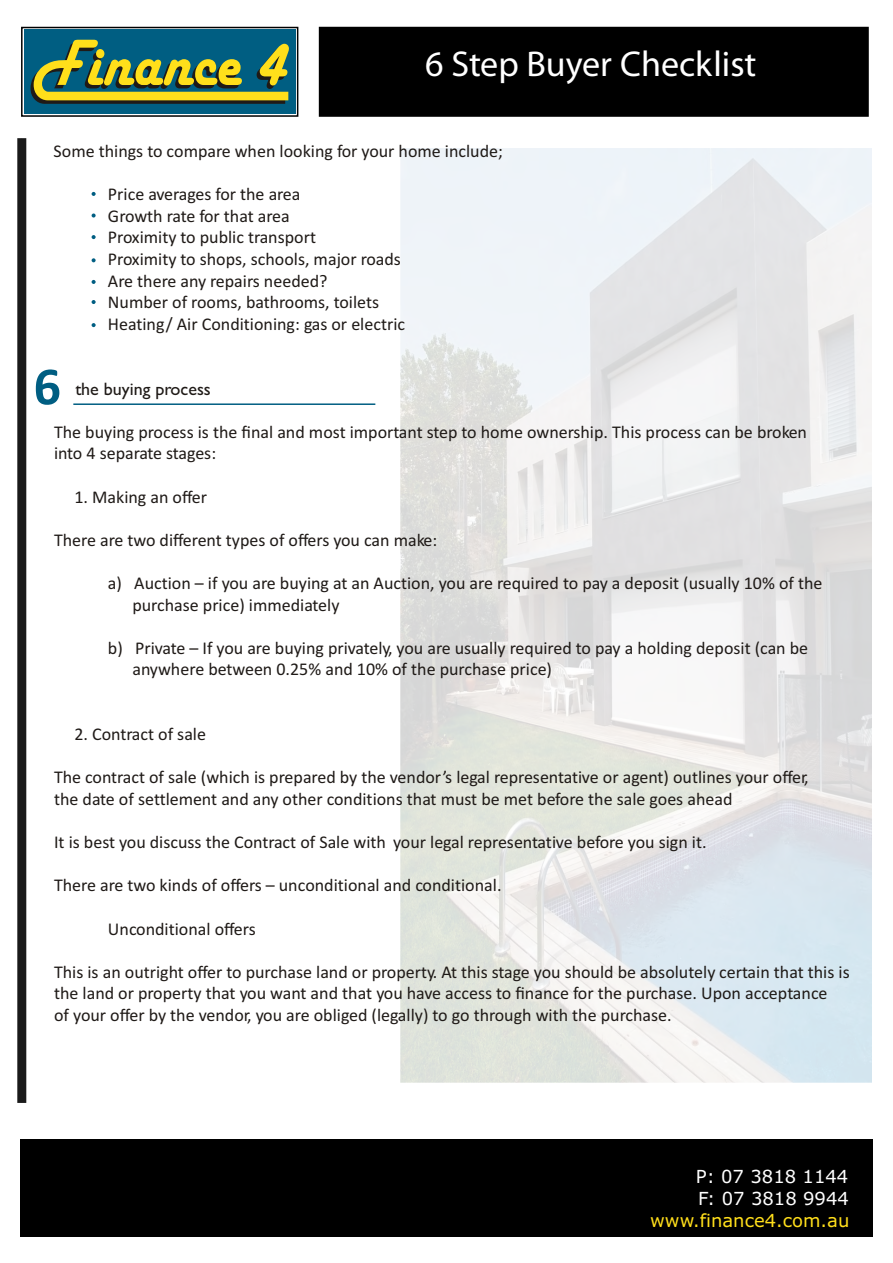
<style>
.page{position:relative;width:893px;height:1263px;background:#fff}
.page>*{position:absolute;margin:0;border:0;box-sizing:border-box;transform-origin:0 0}
.t1{font:700 54px "Calibri";color:#005e82}
.t2{font:36px "Myriad Pro";color:#fff}
.t3{font:18px/21.6px "Calibri";color:#1f1a17}
.t4{font:18px/21.6px "Verdana";color:#fff}
.t5{font:18px "Verdana";color:#ffdf1b}
.t6{font:18px "Gill Sans";color:#1f1a17}
</style>
<div class="page">
<div style="left:20px;top:1139px;width:852px;height:98px;background:#000"></div>
<div style="left:319px;top:27px;width:550px;height:90px;background:#000;border:2px solid #000"></div>
<svg style="left:21px;top:27px;width:277px;height:90px"></svg>
<div style="left:24px;top:30px;width:272px;height:84px;background:#005e82"></div>
<svg style="left:31px;top:40px;width:258px;height:64px"></svg>
<img style="left:400px;top:148px;width:471px;height:934px">
<div style="left:17px;top:138px;width:9px;height:965px;background:#1a1a1a"></div>
<hr style="left:73px;top:403px;width:302px;height:2px;background:#005e82">
<svg style="left:92px;top:192px;width:4px;height:4px"></svg>
<svg style="left:92px;top:213px;width:4px;height:5px"></svg>
<svg style="left:92px;top:235px;width:4px;height:4px"></svg>
<svg style="left:92px;top:258px;width:4px;height:4px"></svg>
<svg style="left:92px;top:300px;width:4px;height:4px"></svg>
<svg style="left:92px;top:280px;width:4px;height:4px"></svg>
<svg style="left:92px;top:323px;width:4px;height:4px"></svg>
<h2 class="t2" style="left:425px;top:49px;width:333px">6 Step Buyer Checklist</h2>
<p class="t3" style="left:54px;top:142px;width:451px">Some things to compare when looking for your home include;</p>
<p class="t3" style="left:108px;top:185px;width:299px">Price averages for the area<br>Growth rate for that area<br>Proximity to public transport<br>Proximity to shops, schools, major roads Are there any repairs needed?<br>Number of rooms, bathrooms, toilets Heating/ Air Conditioning: gas or electric</p>
<h1 class="t1" style="left:34px;top:364px;width:29px">6</h1>
<p class="t6" style="left:75px;top:382px;width:137px">the buying process</p>
<p class="t3" style="left:54px;top:422px;width:754px">The buying process is the final and most important step to home ownership. This process can be broken into 4 separate stages:</p>
<p class="t3" style="left:74px;top:487px;width:134px">1. Making an offer</p>
<p class="t3" style="left:54px;top:530px;width:385px">There are two different types of offers you can make:</p>
<p class="t3" style="left:132px;top:574px;width:692px;text-indent:-24px">a) Auction – if you are buying at an Auction, you are required to pay a deposit (usually 10% of the purchase price) immediately</p>
<p class="t3" style="left:132px;top:638px;width:677px;text-indent:-24px">b) Private – If you are buying privately, you are usually required to pay a holding deposit (can be anywhere between 0.25% and 10% of the purchase price)</p>
<p class="t3" style="left:74px;top:725px;width:133px">2. Contract of sale</p>
<p class="t3" style="left:54px;top:768px;width:756px">The contract of sale (which is prepared by the vendor’s legal representative or agent) outlines your offer, the date of settlement and any other conditions that must be met before the sale goes ahead</p>
<p class="t3" style="left:54px;top:833px;width:654px">It is best you discuss the Contract of Sale with your legal representative before you sign it.</p>
<p class="t3" style="left:54px;top:876px;width:449px">There are two kinds of offers – unconditional and conditional.</p>
<p class="t3" style="left:108px;top:919px;width:149px">Unconditional offers</p>
<p class="t3" style="left:54px;top:962px;width:797px">This is an outright offer to purchase land or property. At this stage you should be absolutely certain that this is the land or property that you want and that you have access to finance for the purchase. Upon acceptance<br>of your offer by the vendor, you are obliged (legally) to go through with the purchase.</p>
<p class="t4" style="left:696px;top:1167px;width:155px">P: 07 3818 1144<br>F: 07 3818 9944</p>
<p class="t5" style="left:650px;top:1213px;width:201px">www.finance4.com.au</p>
</div>
